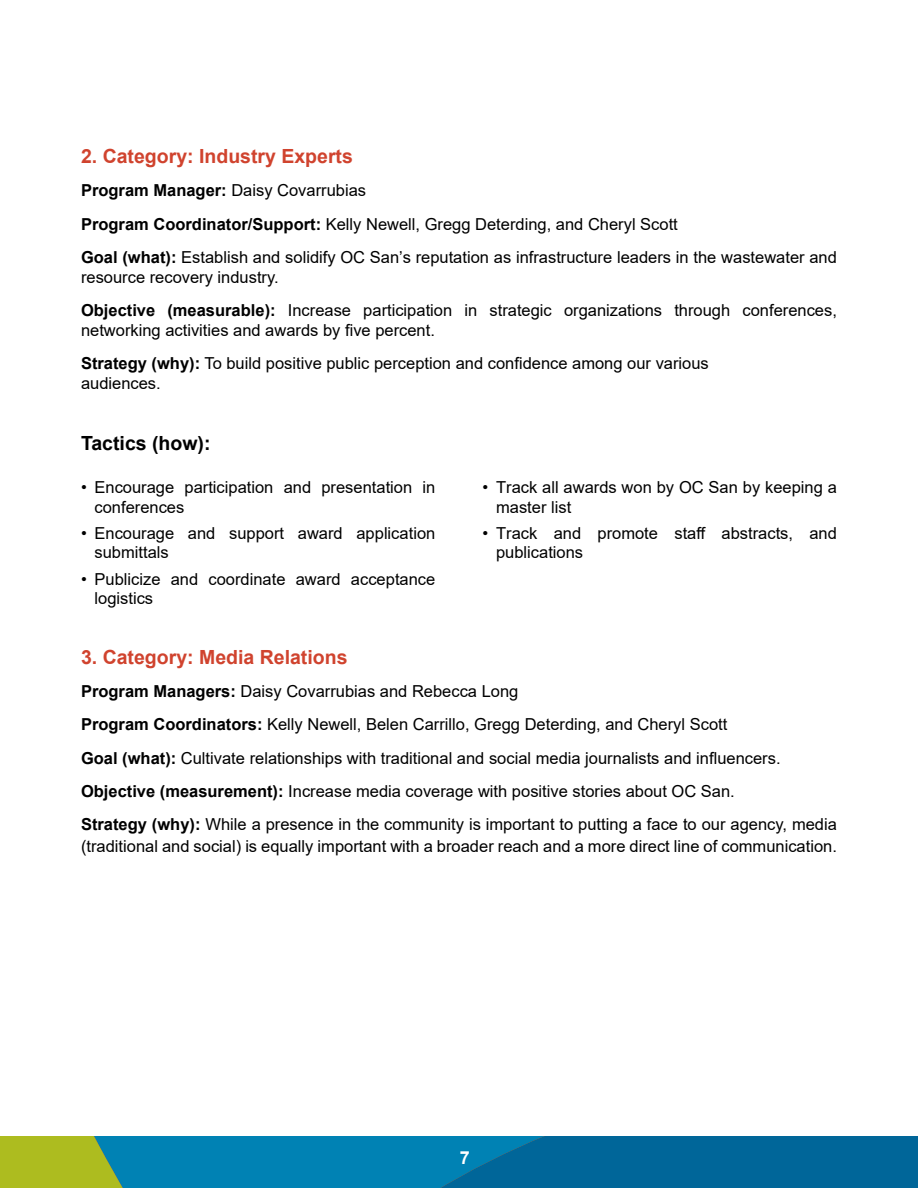
<style>
.page{position:relative;width:918px;height:1188px;background:#fff}
.page>*{position:absolute;margin:0;border:0;box-sizing:border-box;transform-origin:0 0}
.t1{font:700 19.5px "Arial";color:#d0432e}
.t2{font:700 19.5px "Arial";color:#000}
.t3{font:700 18px "Arial";color:#fff}
.t4{font:16.5px/33.3px "Arial";color:#000}
.s1{font-weight:700}
</style>
<div class="page">
<svg style="left:0;top:1136px;width:917px;height:52px;background:#147b95"></svg>
<p class="t1" style="left:81px;top:143px;width:273px">2. Category: Industry Experts</p>
<p class="t4" style="left:81px;top:174px;width:757px"><span class="s1">Program Manager:</span> Daisy Covarrubias<br><span class="s1">Program Coordinator/Support:</span> Kelly Newell, Gregg Deterding, and Cheryl Scott<br><span class="s1">Goal (what):</span> Establish and solidify OC San’s reputation as infrastructure leaders in the wastewater and</p>
<p class="t4" style="left:81px;top:260px;width:757px">resource recovery industry.<br><span class="s1">Objective (measurable):</span> Increase participation in strategic organizations through conferences,</p>
<p class="t4" style="left:81px;top:313px;width:629px">networking activities and awards by five percent.<br><span class="s1">Strategy (why):</span> To build positive public perception and confidence among our various</p>
<p class="t4" style="left:81px;top:367px;width:81px">audiences.</p>
<p class="t2" style="left:81px;top:429px;width:131px">Tactics (how):</p>
<p class="t4" style="left:94px;top:478px;width:342px;line-height:19.5px;text-indent:-13px">• Encourage participation and presentation in conferences</p>
<p class="t4" style="left:94px;top:523px;width:342px;line-height:19.5px;text-indent:-13px">• Encourage and support award application submittals</p>
<p class="t4" style="left:94px;top:569px;width:342px;line-height:19.5px;text-indent:-13px">• Publicize and coordinate award acceptance logistics</p>
<p class="t4" style="left:496px;top:478px;width:342px;line-height:19.5px;text-indent:-13px">• Track all awards won by OC San by keeping a master list</p>
<p class="t4" style="left:496px;top:523px;width:342px;line-height:19.5px;text-indent:-13px">• Track and promote staff abstracts, and publications</p>
<p class="t1" style="left:81px;top:643px;width:268px">3. Category: Media Relations</p>
<p class="t4" style="left:81px;top:674px;width:757px"><span class="s1">Program Managers:</span> Daisy Covarrubias and Rebecca Long<br><span class="s1">Program Coordinators:</span> Kelly Newell, Belen Carrillo, Gregg Deterding, and Cheryl Scott<br><span class="s1">Goal (what):</span> Cultivate relationships with traditional and social media journalists and influencers.<br><span class="s1">Objective (measurement):</span> Increase media coverage with positive stories about OC San.<br><span class="s1">Strategy (why):</span> While a presence in the community is important to putting a face to our agency, media</p>
<p class="t4" style="left:81px;top:829px;width:757px">(traditional and social) is equally important with a broader reach and a more direct line of communication.</p>
<p class="t3" style="left:460px;top:1145px;width:12px">7</p>
</div>
